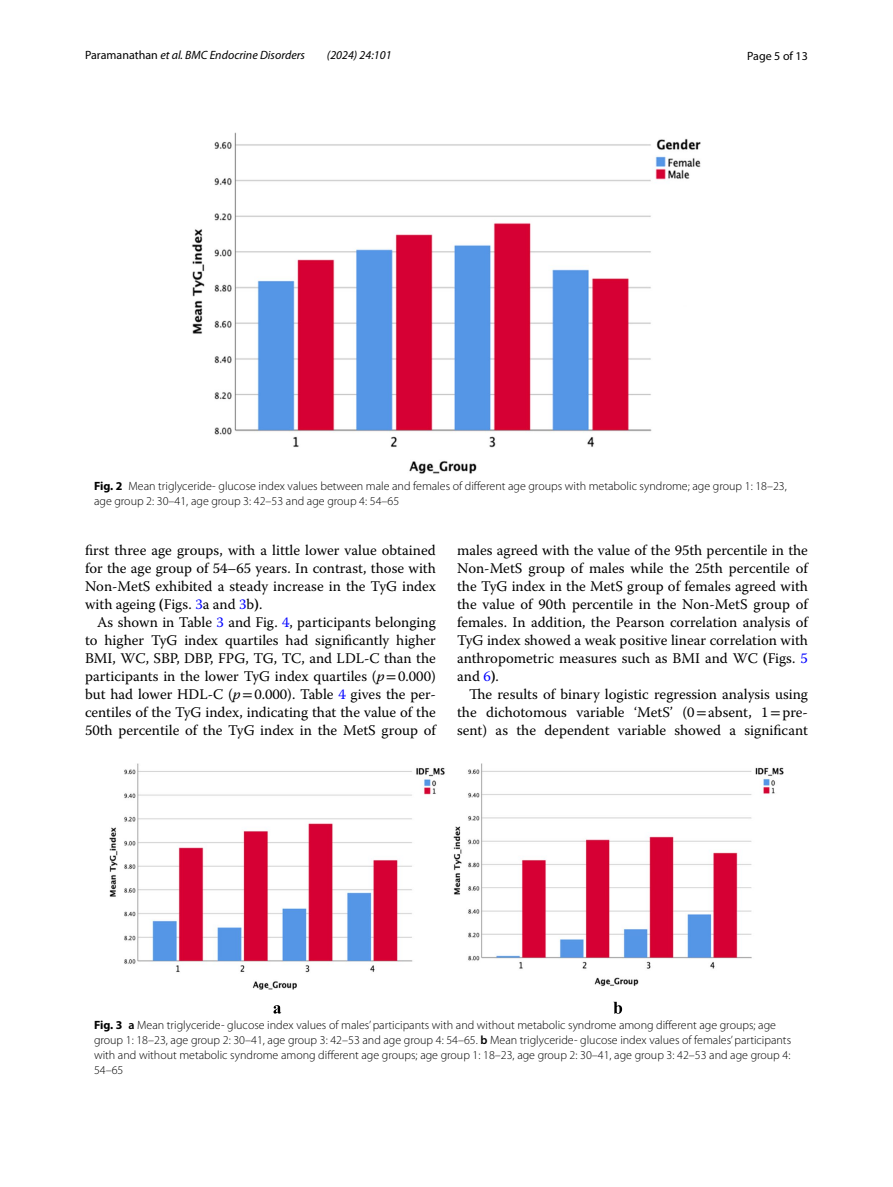
<style>
.page{position:relative;width:893px;height:1187px;background:#fff}
.page>*{position:absolute;margin:0;border:0;box-sizing:border-box;transform-origin:0 0}
.t1{font:14.7px/18px "Warnock Pro";color:#000;text-align:justify}
.t2{font:300 12px/15px "Myriad Pro";color:#000}
.t3{font:italic 12px "Myriad Pro";color:#000}
.t4{font:12px "Myriad Pro";color:#000}
.s1{font-style:normal}
.s2{font-weight:700}
.s3{color:#00f}
.s4{font-style:italic}
.s5{font-family:"STIX"}
.s6{font-weight:600}
</style>
<div class="page">
<img style="left:192px;top:133px;width:509px;height:341px">
<img style="left:109px;top:763px;width:675px;height:226px">
<svg style="left:273px;top:1005px;width:8px;height:8px"></svg>
<svg style="left:613px;top:1001px;width:9px;height:12px"></svg>
<p class="t3" style="left:85px;top:48px;width:222px"><span class="s1">Paramanathan</span> et al. BMC Endocrine Disorders</p>
<p class="t3" style="left:327px;top:48px;width:66px">(2024) 24:101</p>
<p class="t4" style="left:747px;top:48px;width:62px">Page 5 of 13</p>
<p class="t2" style="left:94px;top:478px;width:694px"><span class="s2">Fig. 2</span> Mean triglyceride- glucose index values between male and females of different age groups with metabolic syndrome; age group 1: 18–23, age group 2: 30–41, age group 3: 42–53 and age group 4: 54–65</p>
<p class="t1" style="left:85px;top:541px;width:352px">first three age groups, with a little lower value obtained for the age group of 54–65 years. In contrast, those with Non-MetS exhibited a steady increase in the TyG index with ageing <span class="s2">(</span>Figs. <span class="s3">3</span>a and <span class="s3">3</span>b<span class="s2">)</span>.</p>
<p class="t1" style="left:85px;top:613px;width:352px;text-indent:12px">As shown in Table <span class="s3">3</span> and Fig. <span class="s3">4</span>, participants belonging to higher TyG index quartiles had significantly higher BMI, WC, SBP, DBP, FPG, TG, TC, and LDL-C than the participants in the lower TyG index quartiles (<span class="s4">p</span><span class="s5">=</span>0.000) but had lower HDL-C (<span class="s4">p</span><span class="s5">=</span>0.000). Table <span class="s3">4</span> gives the per&shy;centiles of the TyG index, indicating that the value of the 50th percentile of the TyG index in the MetS group of</p>
<p class="t1" style="left:457px;top:541px;width:352px">males agreed with the value of the 95th percentile in the Non-MetS group of males while the 25th percentile of the TyG index in the MetS group of females agreed with the value of 90th percentile in the Non-MetS group of females. In addition, the Pearson correlation analysis of TyG index showed a weak positive linear correlation with anthropometric measures such as BMI and WC <span class="s2">(</span>Figs. <span class="s3">5 </span>and <span class="s3">6</span><span class="s2">)</span>.</p>
<p class="t1" style="left:457px;top:685px;width:352px;text-indent:12px">The results of binary logistic regression analysis using the dichotomous variable ‘MetS’ (0<span class="s5">=</span>absent, 1<span class="s5">=</span>pre&shy;sent) as the dependent variable showed a significant</p>
<p class="t2" style="left:94px;top:1017px;width:699px"><span class="s2">Fig. 3</span> <span class="s6">a</span> Mean triglyceride- glucose index values of males’ participants with and without metabolic syndrome among different age groups; age group 1: 18–23, age group 2: 30–41, age group 3: 42–53 and age group 4: 54–65. <span class="s6">b</span> Mean triglyceride- glucose index values of females’ participants with and without metabolic syndrome among different age groups; age group 1: 18–23, age group 2: 30–41, age group 3: 42–53 and age group 4:<br>54–65</p>
</div>
